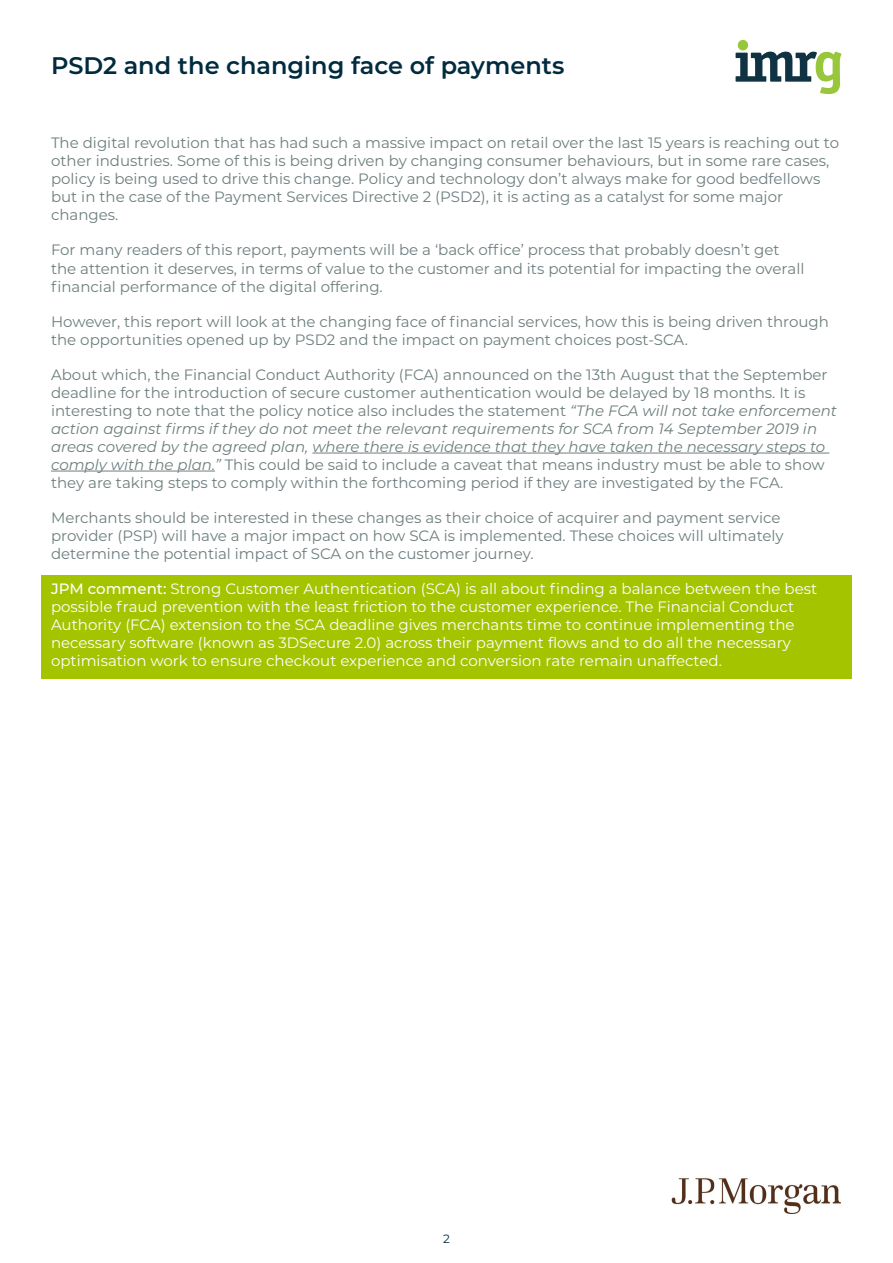
<style>
.page{position:relative;width:893px;height:1263px;background:#fff}
.page>*{position:absolute;margin:0;border:0;box-sizing:border-box;transform-origin:0 0}
.t1{font:600 24px "Montserrat";color:#002b3e}
.t2{font:15px/18px "Montserrat";color:#6e7e7e}
.t3{font:15px/18px "Montserrat";color:#fff}
.t4{font:12px "Montserrat";color:#002b3e}
.s1{font-style:italic}
.s2{font-weight:500}
</style>
<div class="page">
<div style="left:738px;top:40px;width:10px;height:10px;background:#99c73b;border-radius:50%"></div>
<svg style="left:736px;top:52px;width:105px;height:42px"></svg>
<img style="left:671px;top:1178px;width:170px;height:35px">
<div style="left:41px;top:575px;width:810px;height:103px;background:#a4c400"></div>
<hr style="left:312px;top:453px;width:517px;height:1px;background:#6e7e7e">
<hr style="left:51px;top:471px;width:164px;height:1px;background:#6e7e7e">
<p class="t1" style="left:51px;top:49px;width:515px">PSD2 and the changing face of payments</p>
<p class="t2" style="left:51px;top:134px;width:790px">The digital revolution that has had such a massive impact on retail over the last 15 years is reaching out to other industries. Some of this is being driven by changing consumer behaviours, but in some rare cases, policy is being used to drive this change. Policy and technology don’t always make for good bedfellows but in the case of the Payment Services Directive 2 (PSD2), it is acting as a catalyst for some major changes.</p>
<p class="t2" style="left:51px;top:241px;width:755px">For many readers of this report, payments will be a ‘back office’ process that probably doesn’t get the attention it deserves, in terms of value to the customer and its potential for impacting the overall financial performance of the digital offering.</p>
<p class="t2" style="left:51px;top:312px;width:779px">However, this report will look at the changing face of financial services, how this is being driven through the opportunities opened up by PSD2 and the impact on payment choices post-SCA.</p>
<p class="t2" style="left:51px;top:365px;width:787px">About which, the Financial Conduct Authority (FCA) announced on the 13th August that the September deadline for the introduction of secure customer authentication would be delayed by 18 months. It is interesting to note that the policy notice also includes the statement <span class="s1">“The FCA will not take enforcement action against firms if they do not meet the relevant requirements for SCA from 14 September 2019 in areas covered by the agreed plan, where there is evidence that they have taken the necessary steps to comply with the plan.”</span> This could be said to include a caveat that means industry must be able to show they are taking steps to comply within the forthcoming period if they are investigated by the FCA.</p>
<p class="t2" style="left:51px;top:508px;width:734px">Merchants should be interested in these changes as their choice of acquirer and payment service provider (PSP) will have a major impact on how SCA is implemented. These choices will ultimately determine the potential impact of SCA on the customer journey.</p>
<p class="t3" style="left:51px;top:579px;width:768px"><span class="s2">JPM comment:</span> Strong Customer Authentication (SCA) is all about finding a balance between the best possible fraud prevention with the least friction to the customer experience. The Financial Conduct Authority (FCA) extension to the SCA deadline gives merchants time to continue implementing the necessary software (known as 3DSecure 2.0) across their payment flows and to do all the necessary optimisation work to ensure checkout experience and conversion rate remain unaffected.</p>
<p class="t4" style="left:443px;top:1231px;width:8px">2</p>
</div>
